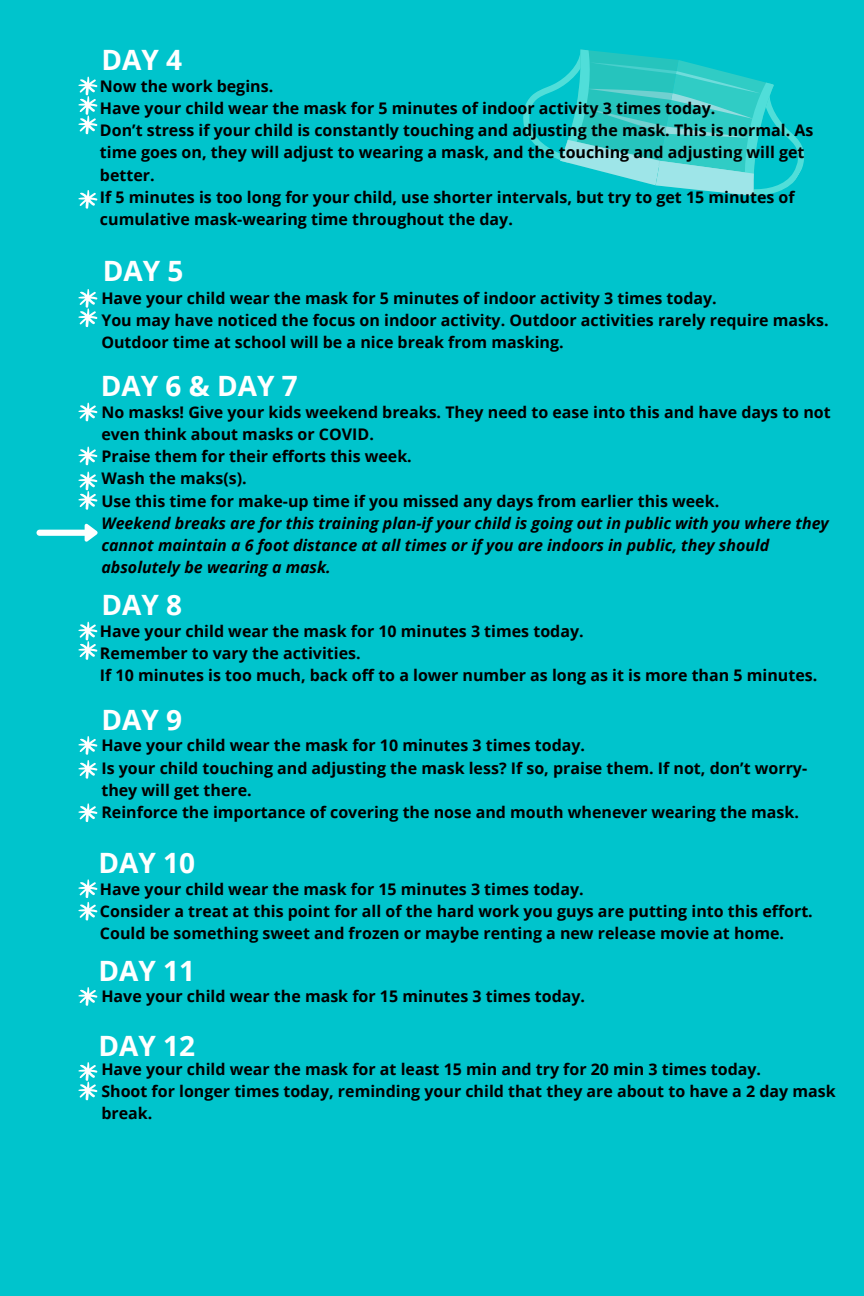
<style>
.page{position:relative;width:864px;height:1296px;background:#00c4cc}
.page>*{position:absolute;margin:0;border:0;box-sizing:border-box;transform-origin:0 0}
.t1{font:700 28px "Open Sans";color:#fff}
.t2{font:700 16px/22.1px "Open Sans";color:#000}
.t3{font:italic 700 16px/22.1px "Open Sans";color:#000}
</style>
<div class="page">
<svg style="left:523px;top:49px;width:281px;height:147px"></svg>
<svg style="left:78px;top:289px;width:20px;height:39px"></svg>
<svg style="left:78px;top:402px;width:20px;height:20px"></svg>
<svg style="left:78px;top:190px;width:20px;height:19px"></svg>
<svg style="left:78px;top:76px;width:20px;height:59px"></svg>
<svg style="left:78px;top:446px;width:20px;height:64px"></svg>
<svg style="left:37px;top:524px;width:61px;height:18px"></svg>
<svg style="left:78px;top:621px;width:20px;height:39px"></svg>
<svg style="left:78px;top:736px;width:20px;height:43px"></svg>
<svg style="left:78px;top:803px;width:20px;height:19px"></svg>
<svg style="left:78px;top:987px;width:20px;height:19px"></svg>
<svg style="left:78px;top:879px;width:20px;height:42px"></svg>
<svg style="left:78px;top:1062px;width:20px;height:39px"></svg>
<h1 class="t1" style="left:101px;top:40px;width:82px">DAY 4</h1>
<p class="t2" style="left:100px;top:75px;width:715px">Now the work begins.<br>Have your child wear the mask for 5 minutes of indoor activity 3 times today.<br>Don’t stress if your child is constantly touching and adjusting the mask. This is normal. As time goes on, they will adjust to wearing a mask, and the touching and adjusting will get better.<br>If 5 minutes is too long for your child, use shorter intervals, but try to get 15 minutes of cumulative mask-wearing time throughout the day.</p>
<h1 class="t1" style="left:103px;top:251px;width:82px">DAY 5</h1>
<p class="t2" style="left:101px;top:286px;width:729px">Have your child wear the mask for 5 minutes of indoor activity 3 times today.<br>You may have noticed the focus on indoor activity. Outdoor activities rarely require masks.<br>Outdoor time at school will be a nice break from masking.</p>
<h1 class="t1" style="left:101px;top:366px;width:199px">DAY 6 &amp; DAY 7</h1>
<p class="t2" style="left:101px;top:401px;width:731px">No masks! Give your kids weekend breaks. They need to ease into this and have days to not even think about masks or COVID.<br>Praise them for their efforts this week.<br>Wash the maks(s).<br>Use this time for make-up time if you missed any days from earlier this week.</p>
<p class="t3" style="left:101px;top:511px;width:729px">Weekend breaks are for this training plan-if your child is going out in public with you where they cannot maintain a 6 foot distance at all times or if you are indoors in public, they should absolutely be wearing a mask.</p>
<h1 class="t1" style="left:101px;top:585px;width:82px">DAY 8</h1>
<p class="t2" style="left:100px;top:620px;width:719px">Have your child wear the mask for 10 minutes 3 times today.<br>Remember to vary the activities.<br>If 10 minutes is too much, back off to a lower number as long as it is more than 5 minutes.</p>
<h1 class="t1" style="left:101px;top:700px;width:82px">DAY 9</h1>
<p class="t2" style="left:101px;top:734px;width:707px">Have your child wear the mask for 10 minutes 3 times today.<br>Is your child touching and adjusting the mask less? If so, praise them. If not, don’t worry&shy;they will get there.<br>Reinforce the importance of covering the nose and mouth whenever wearing the mask.</p>
<h1 class="t1" style="left:98px;top:843px;width:98px">DAY 10</h1>
<p class="t2" style="left:100px;top:878px;width:714px">Have your child wear the mask for 15 minutes 3 times today.<br>Consider a treat at this point for all of the hard work you guys are putting into this effort.<br>Could be something sweet and frozen or maybe renting a new release movie at home.</p>
<h1 class="t1" style="left:98px;top:951px;width:98px">DAY 11</h1>
<p class="t2" style="left:101px;top:985px;width:485px">Have your child wear the mask for 15 minutes 3 times today.</p>
<h1 class="t1" style="left:98px;top:1026px;width:98px">DAY 12</h1>
<p class="t2" style="left:101px;top:1057px;width:736px">Have your child wear the mask for at least 15 min and try for 20 min 3 times today.<br>Shoot for longer times today, reminding your child that they are about to have a 2 day mask break.</p>
</div>
